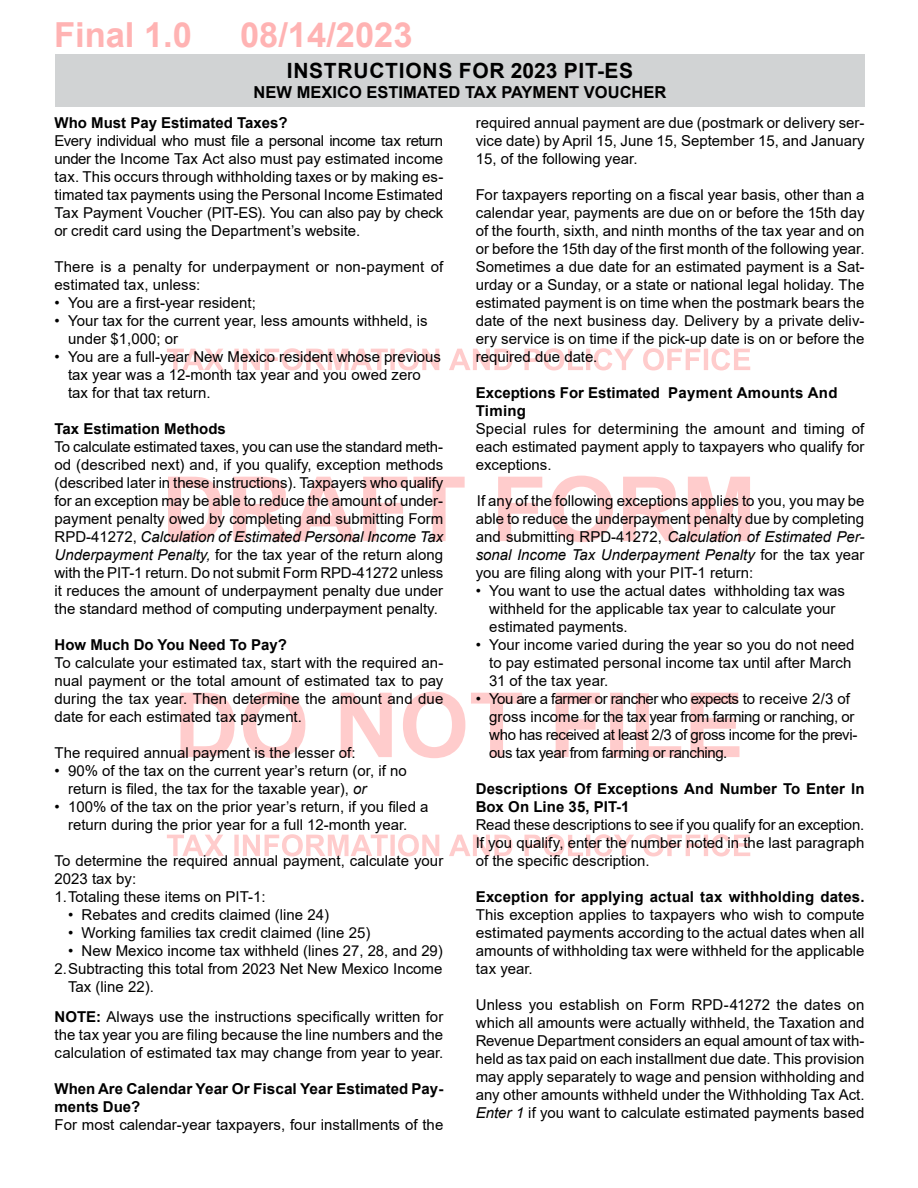
<style>
.page{position:relative;width:918px;height:1188px;background:#fff}
.page>*{position:absolute;margin:0;border:0;box-sizing:border-box;transform-origin:0 0}
.t1{font:700 34.5px "Arial";color:#ffb3b3}
.t2{font:700 21px "Arial";letter-spacing:.035em;color:#000}
.t3{font:700 16.5px "Arial";color:#000}
.t4{font:15px/18px "Arial";color:#000;text-align:justify}
.t5{font:700 15px/18px "Arial";color:#000}
.t6{font:15px/18px "Arial";letter-spacing:-.025em;color:#000}
.s1{font-style:italic}
.s2{font-weight:700}
</style>
<div class="page">
<svg style="left:167px;top:834px;width:583px;height:22px"></svg>
<svg style="left:181px;top:692px;width:559px;height:66px"></svg>
<svg style="left:168px;top:476px;width:582px;height:66px"></svg>
<svg style="left:167px;top:348px;width:583px;height:22px"></svg>
<div style="left:55px;top:54px;width:810px;height:52px;background:#d1d3d4"></div>
<h1 class="t1" style="left:54px;top:11px;width:140px">Final 1.0</h1>
<h1 class="t1" style="left:240px;top:11px;width:174px">08/14/2023</h1>
<h2 class="t2" style="left:287px;top:56px;width:348px">INSTRUCTIONS FOR 2023 PIT-ES</h2>
<p class="t3" style="left:254px;top:80px;width:414px">NEW MEXICO ESTIMATED TAX PAYMENT VOUCHER</p>
<p class="t5" style="left:55px;top:114px;width:235px">Who Must Pay Estimated Taxes?</p>
<p class="t4" style="left:55px;top:132px;width:390px">Every individual who must file a personal income tax return under the Income Tax Act also must pay estimated income tax. This occurs through withholding taxes or by making es&shy;timated tax payments using the Personal Income Estimated Tax Payment Voucher (PIT-ES). You can also pay by check or credit card using the Department’s website.</p>
<p class="t4" style="left:55px;top:258px;width:390px">There is a penalty for underpayment or non-payment of estimated tax, unless:</p>
<p class="t4" style="left:55px;top:294px;width:203px">• You are a first-year resident;</p>
<p class="t4" style="left:68px;top:312px;width:361px;text-indent:-14px">• Your tax for the current year, less amounts withheld, is under $1,000; or</p>
<p class="t4" style="left:68px;top:348px;width:374px;text-align:left;text-indent:-14px">• You are a full-year New Mexico resident whose previous tax year was a 12-month tax year and you owed zero tax for that tax return.</p>
<p class="t5" style="left:55px;top:420px;width:173px">Tax Estimation Methods</p>
<p class="t4" style="left:55px;top:438px;width:390px">To calculate estimated taxes, you can use the standard meth&shy;od (described next) and, if you qualify, exception methods (described later in these instructions). Taxpayers who qualify for an exception may be able to reduce the amount of under&shy;payment penalty owed by completing and submitting Form RPD-41272, <span class="s1">Calculation of Estimated Personal Income Tax Underpayment Penalty,</span> for the tax year of the return along with the PIT-1 return. Do not submit Form RPD-41272 unless it reduces the amount of underpayment penalty due under the standard method of computing underpayment penalty.</p>
<p class="t5" style="left:55px;top:636px;width:234px">How Much Do You Need To Pay?</p>
<p class="t4" style="left:55px;top:654px;width:390px">To calculate your estimated tax, start with the required an&shy;nual payment or the total amount of estimated tax to pay during the tax year. Then determine the amount and due date for each estimated tax payment.</p>
<p class="t4" style="left:55px;top:744px;width:302px">The required annual payment is the lesser of:</p>
<p class="t4" style="left:68px;top:762px;width:340px;text-indent:-14px">• 90% of the tax on the current year’s return (or, if no return is filed, the tax for the taxable year), <span class="s1">or</span></p>
<p class="t4" style="left:55px;top:798px;width:375px;text-align:center">• 100% of the tax on the prior year’s return, if you filed a return during the prior year for a full 12-month year.</p>
<p class="t4" style="left:55px;top:852px;width:390px;text-align:left">To determine the required annual payment, calculate your<br>2023 tax by:<br>1.Totaling these items on PIT-1:</p>
<p class="t4" style="left:68px;top:906px;width:263px">• Rebates and credits claimed (line 24)</p>
<p class="t4" style="left:68px;top:924px;width:304px">• Working families tax credit claimed (line 25)</p>
<p class="t4" style="left:68px;top:942px;width:376px">• New Mexico income tax withheld (lines 27, 28, and 29)</p>
<p class="t4" style="left:55px;top:960px;width:389px">2.Subtracting this total from 2023 Net New Mexico Income</p>
<p class="t4" style="left:68px;top:978px;width:87px">Tax (line 22).</p>
<p class="t4" style="left:55px;top:1008px;width:390px"><span class="s2">NOTE:</span> Always use the instructions specifically written for the tax year you are filing because the line numbers and the calculation of estimated tax may change from year to year.</p>
<p class="t5" style="left:55px;top:1080px;width:390px">When Are Calendar Year Or Fiscal Year Estimated Pay&shy;ments Due?</p>
<p class="t4" style="left:55px;top:1116px;width:390px">For most calendar-year taxpayers, four installments of the</p>
<p class="t4" style="left:476px;top:114px;width:390px">required annual payment are due (postmark or delivery ser&shy;vice date) by April 15, June 15, September 15, and January 15, of the following year.</p>
<p class="t4" style="left:476px;top:186px;width:390px">For taxpayers reporting on a fiscal year basis, other than a calendar year, payments are due on or before the 15th day of the fourth, sixth, and ninth months of the tax year and on or before the 15th day of the first month of the following year.<br>Sometimes a due date for an estimated payment is a Sat&shy;urday or a Sunday, or a state or national legal holiday. The estimated payment is on time when the postmark bears the date of the next business day. Delivery by a private deliv&shy;ery service is on time if the pick-up date is on or before the required due date.</p>
<p class="t5" style="left:476px;top:384px;width:363px">Exceptions For Estimated Payment Amounts And<br>Timing</p>
<p class="t4" style="left:476px;top:420px;width:390px">Special rules for determining the amount and timing of each estimated payment apply to taxpayers who qualify for exceptions.</p>
<p class="t4" style="left:476px;top:492px;width:390px">If any of the following exceptions applies to you, you may be able to reduce the underpayment penalty due by completing and submitting RPD-41272, <span class="s1">Calculation of Estimated Per&shy;sonal Income Tax Underpayment Penalty</span> for the tax year you are filing along with your PIT-1 return:</p>
<p class="t4" style="left:489px;top:582px;width:357px;text-align:left;text-indent:-13px">• You want to use the actual dates withholding tax was withheld for the applicable tax year to calculate your estimated payments.</p>
<p class="t4" style="left:489px;top:636px;width:367px;text-align:left;text-indent:-13px">• Your income varied during the year so you do not need to pay estimated personal income tax until after March<br>31 of the tax year.</p>
<p class="t6" style="left:489px;top:690px;width:370px;text-indent:-13px">• You are a farmer or rancher who expects to receive 2/3 of gross income for the tax year from farming or ranching, or who has received at least 2/3 of gross income for the previ&shy;ous tax year from farming or ranching.</p>
<p class="t5" style="left:476px;top:780px;width:390px">Descriptions Of Exceptions And Number To Enter In<br>Box On Line 35, PIT-1</p>
<p class="t4" style="left:476px;top:816px;width:390px">Read these descriptions to see if you qualify for an exception.<br>If you qualify, enter the number noted in the last paragraph of the specific description.</p>
<p class="t5" style="left:476px;top:888px;width:390px">Exception for applying actual tax withholding dates.</p>
<p class="t4" style="left:476px;top:906px;width:390px">This exception applies to taxpayers who wish to compute estimated payments according to the actual dates when all amounts of withholding tax were withheld for the applicable tax year.</p>
<p class="t4" style="left:476px;top:996px;width:390px">Unless you establish on Form RPD-41272 the dates on which all amounts were actually withheld, the Taxation and Revenue Department considers an equal amount of tax with&shy;held as tax paid on each installment due date. This provision may apply separately to wage and pension withholding and any other amounts withheld under the Withholding Tax Act.<br><span class="s1">Enter 1</span> if you want to calculate estimated payments based</p>
</div>
